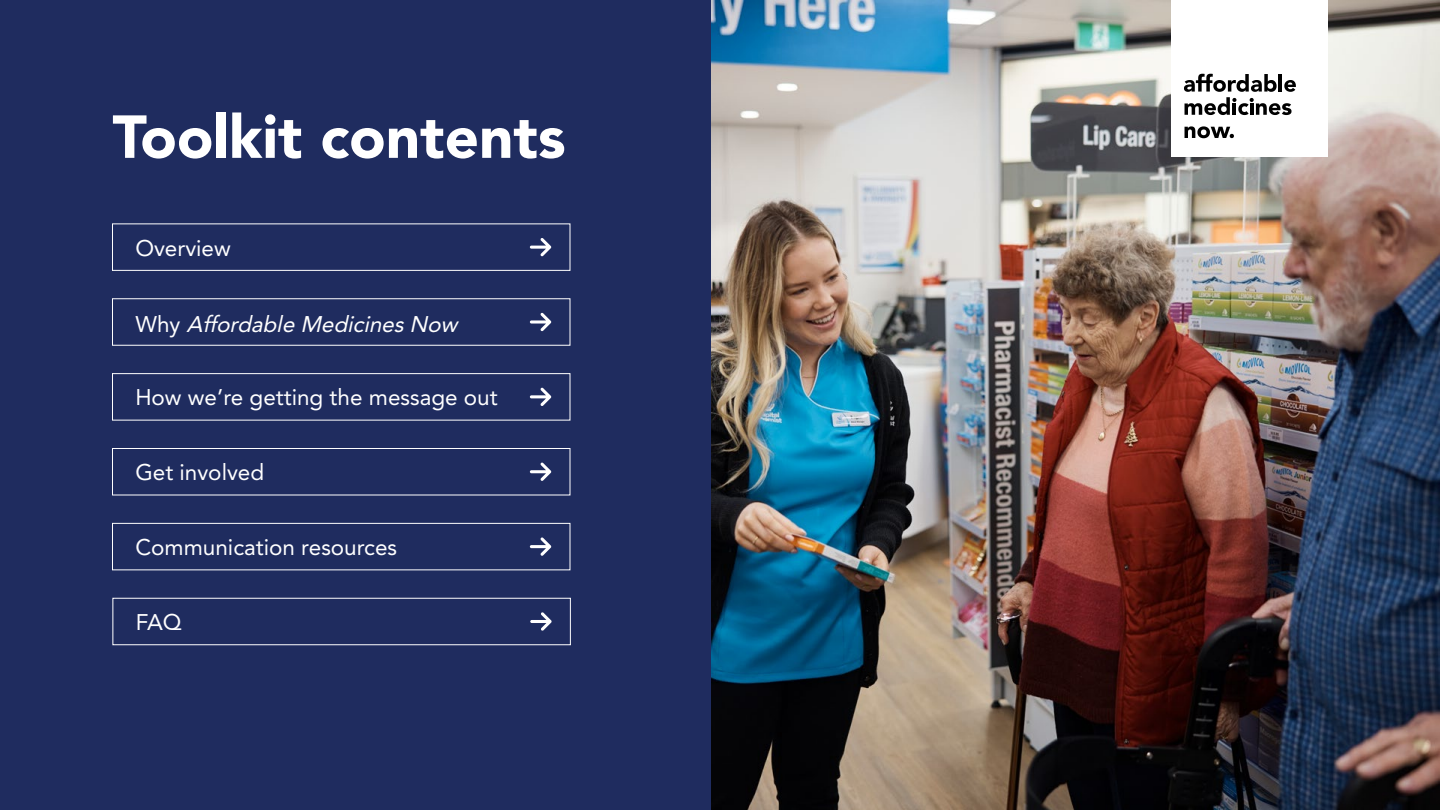
<style>
.page{position:relative;width:1440px;height:810px;background:#1f2c5f}
.page>*{position:absolute;margin:0;border:0;box-sizing:border-box;transform-origin:0 0}
.t1{font:900 60px "Avenir LT Std";color:#fff}
.t2{font:22.5px "Avenir LT Std";color:#fff}
.t3{font:italic 22.5px "Avenir LT Std";color:#fff}
.s1{font-style:normal}
</style>
<div class="page">
<div style="left:112px;top:224px;width:458px;height:47px;border:1px solid #fff"></div>
<svg style="left:530px;top:238px;width:21px;height:18px"></svg>
<div style="left:112px;top:298px;width:458px;height:48px;border:1px solid #fff"></div>
<svg style="left:530px;top:313px;width:21px;height:18px"></svg>
<div style="left:112px;top:373px;width:458px;height:48px;border:1px solid #fff"></div>
<svg style="left:530px;top:388px;width:21px;height:18px"></svg>
<div style="left:112px;top:448px;width:458px;height:47px;border:1px solid #fff"></div>
<svg style="left:530px;top:462px;width:21px;height:19px"></svg>
<div style="left:112px;top:523px;width:458px;height:47px;border:1px solid #fff"></div>
<svg style="left:530px;top:537px;width:21px;height:19px"></svg>
<div style="left:112px;top:598px;width:459px;height:47px;border:1px solid #fff"></div>
<svg style="left:530px;top:612px;width:22px;height:19px"></svg>
<img style="left:711px;top:0;width:729px;height:810px">
<div style="left:1171px;top:0;width:156px;height:157px;background:#fff"></div>
<svg style="left:1185px;top:126px;width:49px;height:12px"></svg>
<svg style="left:1184px;top:74px;width:112px;height:41px"></svg>
<h1 class="t1" style="left:112px;top:101px;width:455px">Toolkit contents</h1>
<p class="t2" style="left:135px;top:235px;width:97px">Overview</p>
<p class="t3" style="left:135px;top:311px;width:329px"><span class="s1">W h y</span> Affordable MedicinesNow</p>
<p class="t2" style="left:135px;top:385px;width:364px">How we’re getting the message out</p>
<p class="t2" style="left:135px;top:459px;width:130px">Get involved</p>
<p class="t2" style="left:135px;top:534px;width:263px">Communication resources</p>
<p class="t2" style="left:136px;top:609px;width:47px">FAQ</p>
</div>
